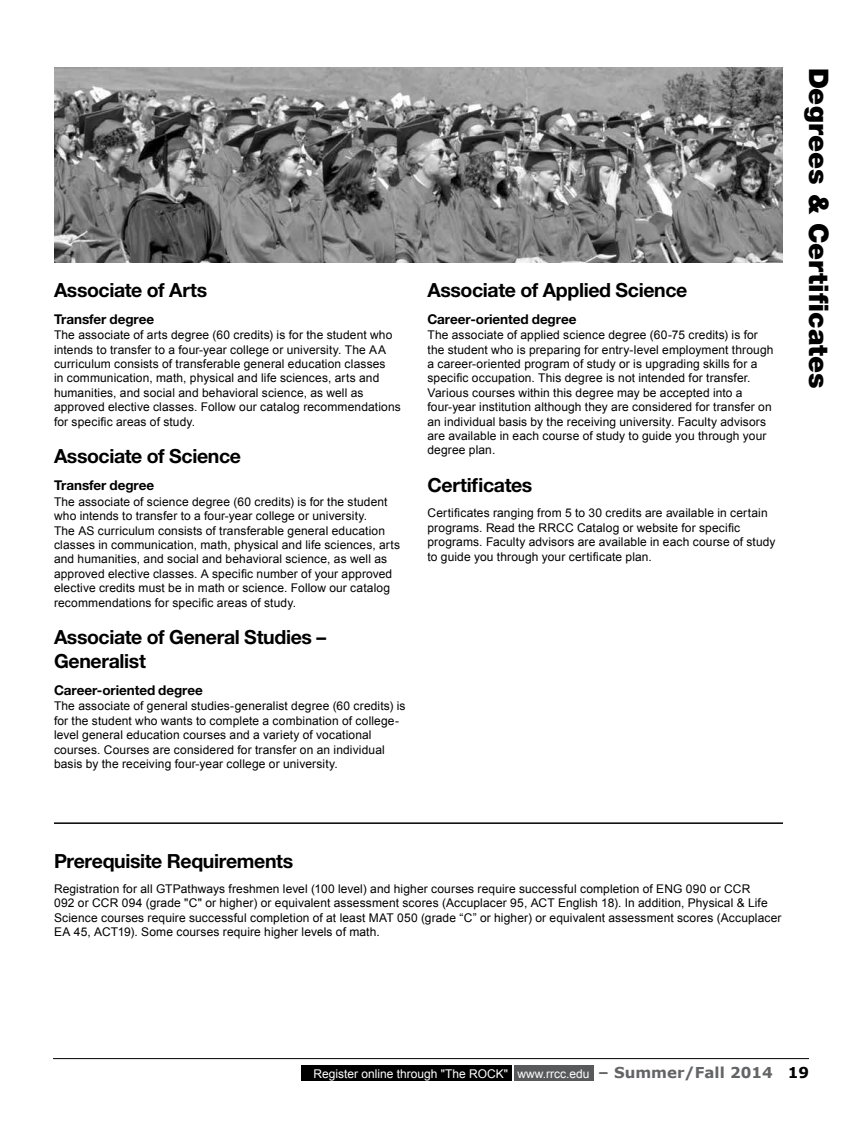
<style>
.page{position:relative;width:864px;height:1134px;background:#fff}
.page>*{position:absolute;margin:0;border:0;box-sizing:border-box;transform-origin:0 0}
.t1{font:900 27px "Helvetica Neue LT Std";letter-spacing:.005em;color:#000}
.t2{font:700 19.5px/23.4px "Helvetica Neue LT Std";letter-spacing:-.02em;color:#000}
.t3{font:700 13.5px "Helvetica Neue LT Std";letter-spacing:-.005em;color:#000}
.t4{font:12px/14.4px "Arial";letter-spacing:.01em;color:#000}
.t5{font:12px "Arial";color:#fff}
.s1{font-family:"Verdana";font-weight:700;font-size:15px;color:#636466}
.s2{font-family:"Verdana";font-weight:700;font-size:15px;color:#000}
</style>
<div class="page">
<hr style="left:53px;top:1058px;width:756px;height:1px;background:#000">
<div style="left:301px;top:1065px;width:211px;height:16px;background:#000"></div>
<div style="left:514px;top:1065px;width:79px;height:16px;background:#58595b"></div>
<img style="left:54px;top:68px;width:729px;height:195px">
<hr style="left:54px;top:822px;width:729px;height:2px;background:#000">
<p class="t2" style="left:54px;top:278px;width:155px">Associate of Arts</p>
<p class="t3" style="left:54px;top:311px;width:102px">Transfer degree</p>
<p class="t4" style="left:54px;top:328px;width:348px">The associate of arts degree (60 credits) is for the student who intends to transfer to a four-year college or university. The AA curriculum consists of transferable general education classes<br>in communication, math, physical and life sciences, arts and humanities, and social and behavioral science, as well as approved elective classes. Follow our catalog recommendations for specific areas of study.</p>
<p class="t2" style="left:54px;top:444px;width:189px">Associate of Science</p>
<p class="t3" style="left:54px;top:477px;width:102px">Transfer degree</p>
<p class="t4" style="left:54px;top:495px;width:348px">The associate of science degree (60 credits) is for the student who intends to transfer to a four-year college or university.<br>The AS curriculum consists of transferable general education classes in communication, math, physical and life sciences, arts and humanities, and social and behavioral science, as well as approved elective classes. A specific number of your approved elective credits must be in math or science. Follow our catalog recommendations for specific areas of study.</p>
<p class="t2" style="left:54px;top:625px;width:274px">Associate of General Studies –<br>Generalist</p>
<p class="t3" style="left:54px;top:682px;width:150px">Career-oriented degree</p>
<p class="t4" style="left:54px;top:699px;width:353px">The associate of general studies-generalist degree (60 credits) is for the student who wants to complete a combination of college&shy;level general education courses and a variety of vocational courses. Courses are considered for transfer on an individual basis by the receiving four-year college or university.</p>
<p class="t2" style="left:428px;top:278px;width:261px">Associate of Applied Science</p>
<p class="t3" style="left:428px;top:311px;width:150px">Career-oriented degree</p>
<p class="t4" style="left:428px;top:328px;width:347px">The associate of applied science degree (60-75 credits) is for the student who is preparing for entry-level employment through a career-oriented program of study or is upgrading skills for a specific occupation. This degree is not intended for transfer.<br>Various courses within this degree may be accepted into a four-year institution although they are considered for transfer on an individual basis by the receiving university. Faculty advisors are available in each course of study to guide you through your degree plan.</p>
<p class="t2" style="left:428px;top:473px;width:106px">Certificates</p>
<p class="t4" style="left:428px;top:506px;width:350px">Certificates ranging from 5 to 30 credits are available in certain programs. Read the RRCC Catalog or website for specific programs. Faculty advisors are available in each course of study to guide you through your certificate plan.</p>
<p class="t1" style="left:835px;top:68px;width:323px;rotate:90deg">Degrees &amp; Certificates</p>
<p class="t2" style="left:54px;top:848px;width:241px">Prerequisite Requirements</p>
<p class="t4" style="left:54px;top:881px;width:729px">Registration for all GTPathways freshmen level (100 level) and higher courses require successful completion of ENG 090 or CCR<br>092 or CCR 094 (grade "C" or higher) or equivalent assessment scores (Accuplacer 95, ACT English 18). In addition, Physical &amp; Life Science courses require successful completion of at least MAT 050 (grade “C” or higher) or equivalent assessment scores (Accuplacer EA 45, ACT19). Some courses require higher levels of math.</p>
<p class="t5" style="left:313px;top:1066px;width:497px">Register online through "The ROCK" www.rrcc.edu <span class="s1">– Summer/Fall 2014</span> <span class="s2">19</span></p>
</div>
